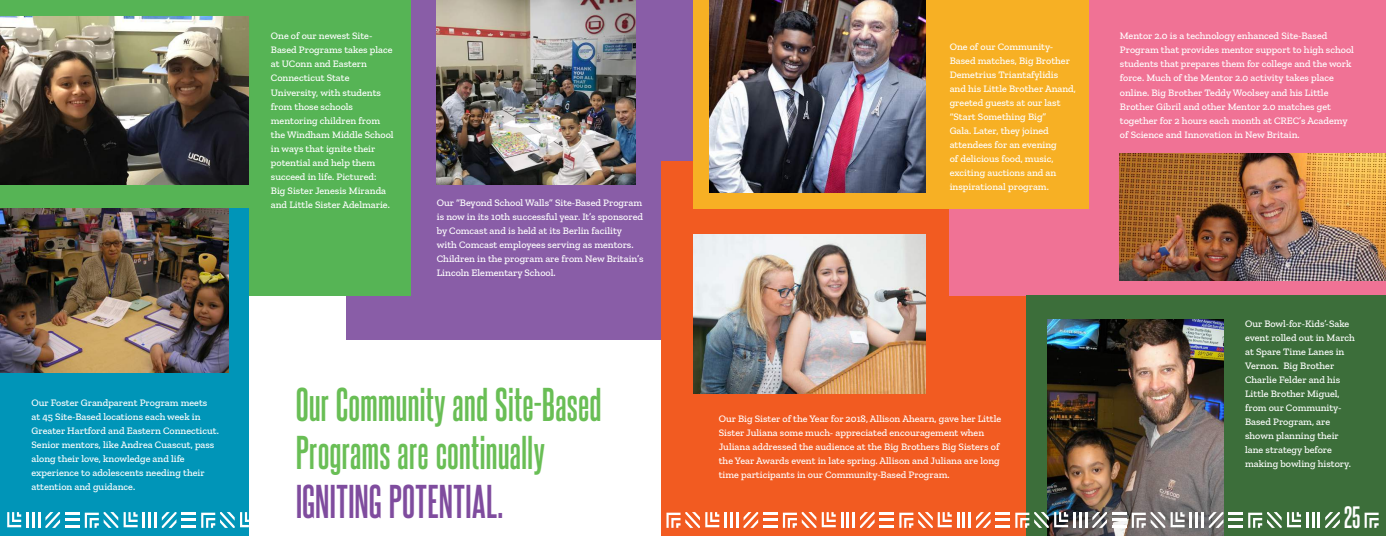
<style>
.page{position:relative;width:1386px;height:536px;background:#fff}
.page>*{position:absolute;margin:0;border:0;box-sizing:border-box;transform-origin:0 0}
.t1{font:700 40.25px/48.1px "Steelfish Rg";color:#69be55}
.t2{font:700 40.25px "Steelfish Rg";letter-spacing:.005em;color:#7f4c9e}
.t3{font:700 26.25px "Steelfish Rg";color:#fff}
.t4{font:500 10.06px/14px "Zilla Slab";color:#fff}
</style>
<div class="page">
<div style="left:347px;top:0;width:346px;height:339px;background:#895da7"></div>
<div style="left:662px;top:161px;width:365px;height:375px;background:#f25b21"></div>
<div style="left:950px;top:0;width:436px;height:295px;background:#f07295"></div>
<div style="left:1027px;top:295px;width:359px;height:241px;background:#3c6e3a"></div>
<img style="left:693px;top:234px;width:232px;height:159px">
<img style="left:1047px;top:319px;width:176px;height:217px">
<img style="left:1120px;top:153px;width:266px;height:128px">
<div style="left:0;top:0;width:411px;height:295px;background:#56b455"></div>
<div style="left:0;top:209px;width:249px;height:327px;background:#0095b8"></div>
<div style="left:693px;top:0;width:396px;height:209px;background:#f7b024"></div>
<img style="left:0;top:16px;width:249px;height:168px">
<img style="left:437px;top:0;width:198px;height:184px">
<img style="left:0;top:209px;width:228px;height:163px">
<img style="left:710px;top:0;width:215px;height:192px">
<svg style="left:725px;top:512px;width:2px;height:15px"></svg>
<hr style="left:730px;top:512px;width:3px;height:15px;background:#fff">
<svg style="left:736px;top:512px;width:2px;height:15px"></svg>
<svg style="left:744px;top:512px;width:14px;height:15px"></svg>
<svg style="left:783px;top:512px;width:33px;height:15px"></svg>
<svg style="left:666px;top:512px;width:53px;height:15px"></svg>
<hr style="left:763px;top:524px;width:15px;height:3px;background:#fff">
<hr style="left:763px;top:518px;width:15px;height:3px;background:#fff">
<hr style="left:763px;top:512px;width:15px;height:3px;background:#fff">
<svg style="left:822px;top:512px;width:53px;height:15px"></svg>
<hr style="left:879px;top:524px;width:15px;height:3px;background:#fff">
<hr style="left:879px;top:518px;width:15px;height:3px;background:#fff">
<hr style="left:879px;top:512px;width:15px;height:3px;background:#fff">
<svg style="left:899px;top:512px;width:92px;height:15px"></svg>
<hr style="left:995px;top:524px;width:15px;height:3px;background:#fff">
<hr style="left:995px;top:518px;width:15px;height:3px;background:#fff">
<hr style="left:995px;top:512px;width:15px;height:3px;background:#fff">
<hr style="left:1073px;top:512px;width:3px;height:15px;background:#fff">
<svg style="left:1079px;top:512px;width:28px;height:15px"></svg>
<svg style="left:1132px;top:512px;width:33px;height:15px"></svg>
<svg style="left:1015px;top:512px;width:53px;height:15px"></svg>
<hr style="left:1112px;top:524px;width:14px;height:3px;background:#fff">
<hr style="left:1112px;top:518px;width:14px;height:3px;background:#fff">
<hr style="left:1112px;top:512px;width:14px;height:3px;background:#fff">
<hr style="left:1201px;top:512px;width:3px;height:15px;background:#fff">
<svg style="left:1209px;top:512px;width:14px;height:15px"></svg>
<svg style="left:1171px;top:512px;width:27px;height:15px"></svg>
<hr style="left:1228px;top:524px;width:15px;height:3px;background:#fff">
<hr style="left:1228px;top:518px;width:15px;height:3px;background:#fff">
<hr style="left:1228px;top:512px;width:15px;height:3px;background:#fff">
<svg style="left:1248px;top:512px;width:92px;height:15px"></svg>
<svg style="left:1365px;top:512px;width:14px;height:15px"></svg>
<hr style="left:26px;top:512px;width:3px;height:15px;background:#fff">
<svg style="left:32px;top:512px;width:28px;height:15px"></svg>
<svg style="left:85px;top:512px;width:33px;height:15px"></svg>
<svg style="left:7px;top:512px;width:14px;height:15px"></svg>
<hr style="left:65px;top:524px;width:14px;height:3px;background:#fff">
<hr style="left:65px;top:518px;width:14px;height:3px;background:#fff">
<hr style="left:65px;top:512px;width:14px;height:3px;background:#fff">
<hr style="left:154px;top:512px;width:3px;height:15px;background:#fff">
<svg style="left:162px;top:512px;width:14px;height:15px"></svg>
<svg style="left:124px;top:512px;width:27px;height:15px"></svg>
<hr style="left:181px;top:524px;width:15px;height:3px;background:#fff">
<hr style="left:181px;top:518px;width:15px;height:3px;background:#fff">
<hr style="left:181px;top:512px;width:15px;height:3px;background:#fff">
<svg style="left:201px;top:512px;width:48px;height:15px"></svg>
<p class="t4" style="left:271px;top:29px;width:124px">One of our newest Site-<br>Based Programs takes place at UConn and Eastern<br>Connecticut State<br>University, with students from those schools mentoring children from the Windham Middle School in ways that ignite their potential and help them succeed in life. Pictured:<br>Big Sister Jenesis Miranda and Little Sister Adelmarie.</p>
<p class="t4" style="left:437px;top:196px;width:208px">Our “Beyond School Walls” Site-Based Program is now in its 10th successful year. It’s sponsored by Comcast and is held at its Berlin facility with Comcast employees serving as mentors.<br>Children in the program are from New Britain’s Lincoln Elementary School.</p>
<p class="t4" style="left:32px;top:395px;width:189px">Our Foster Grandparent Program meets<br>at 45 Site-Based locations each week in Greater Hartford and Eastern Connecticut.<br>Senior mentors, like Andrea Cuascut, pass along their love, knowledge and life experience to adolescents needing their attention and guidance.</p>
<h1 class="t1" style="left:296px;top:379px;width:307px">Our Community and Site-Based<br>Programs are continually</h1>
<h1 class="t2" style="left:296px;top:476px;width:209px">IGNITING POTENTIAL.</h1>
<p class="t4" style="left:950px;top:40px;width:128px">One of our Community-<br>Based matches, Big Brother<br>Demetrius Triantafylidis and his Little Brother Anand, greeted guests at our last “Start Something Big”<br>Gala. Later, they joined attendees for an evening<br>of delicious food, music, exciting auctions and an inspirational program.</p>
<p class="t4" style="left:1120px;top:29px;width:236px">Mentor 2.0 is a technology enhanced Site-Based Program that provides mentor support to high school students that prepares them for college and the work force. Much of the Mentor 2.0 activity takes place online. Big Brother Teddy Woolsey and his Little Brother Gibril and other Mentor 2.0 matches get together for 2 hours each month at CREC’s Academy of Science and Innovation in New Britain.</p>
<p class="t4" style="left:719px;top:411px;width:284px">Our Big Sister of the Year for 2018, Allison Ahearn, gave her Little Sister Juliana some much- appreciated encouragement when Juliana addressed the audience at the Big Brothers Big Sisters of the Year Awards event in late spring. Allison and Juliana are long time participants in our Community-Based Program.</p>
<p class="t4" style="left:1245px;top:316px;width:111px">Our Bowl-for-Kids’-Sake event rolled out in March at Spare Time Lanes in<br>Vernon. Big Brother<br>Charlie Felder and his<br>Little Brother Miguel, from our Community-<br>Based Program, are shown planning their lane strategy before making bowling history.</p>
<h2 class="t3" style="left:1344px;top:501px;width:18px">25</h2>
</div>
